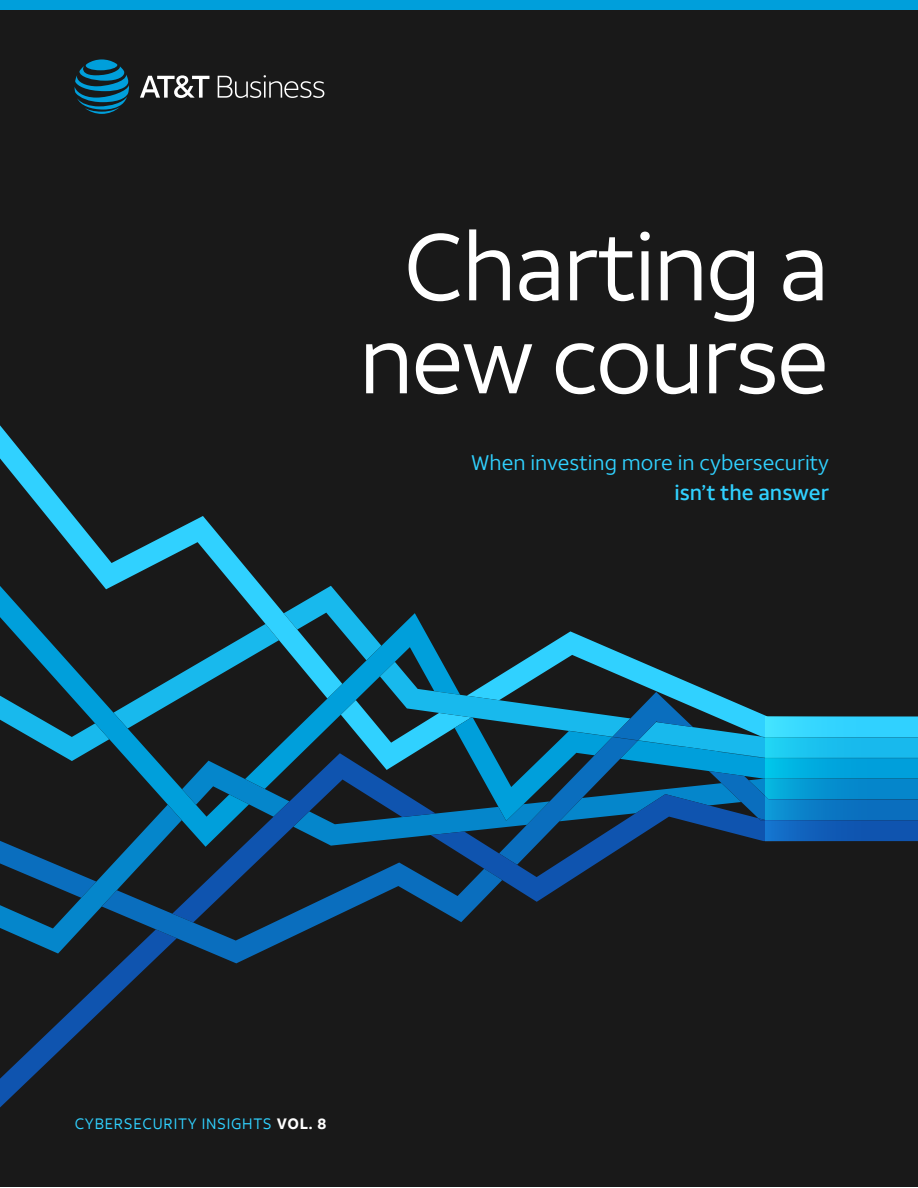
<style>
.page{position:relative;width:918px;height:1188px;background:#fff}
.page>*{position:absolute;margin:0;border:0;box-sizing:border-box;transform-origin:0 0}
.t1{font:94.5px/93px "ATT Aleck Sans";letter-spacing:-.025em;color:#fff;text-align:center}
.t2{font:21px "ATT Aleck Sans";color:#30d1ff}
.t3{font:500 21px "ATT Aleck Sans";color:#30d1ff}
.t4{font:15px "ATT Aleck Sans";letter-spacing:.05em;color:#30d1ff}
.s1{font-weight:700;color:#fff}
</style>
<div class="page">
<div style="left:0;top:0;width:918px;height:1187px;background:#191919"></div>
<svg style="left:75px;top:59px;width:54px;height:55px"></svg>
<svg style="left:140px;top:75px;width:69px;height:23px"></svg>
<svg style="left:218px;top:75px;width:106px;height:23px"></svg>
<svg style="left:0;top:425px;width:331px;height:161px"></svg>
<svg style="left:0;top:503px;width:249px;height:83px"></svg>
<svg style="left:0;top:586px;width:918px;height:522px"></svg>
<svg style="left:765px;top:717px;width:153px;height:124px;background:#129ad7"></svg>
<div style="left:0;top:0;width:918px;height:9px;background:#009fdb"></div>
<h1 class="t1" style="left:359px;top:221px;width:472px">Charting a new course</h1>
<p class="t2" style="left:471px;top:450px;width:359px">When investing more in cybersecurity</p>
<p class="t3" style="left:675px;top:480px;width:156px">isn’t the answer</p>
<p class="t4" style="left:75px;top:1115px;width:253px">CYBERSECURITY INSIGHTS <span class="s1">VOL. 8</span></p>
</div>
